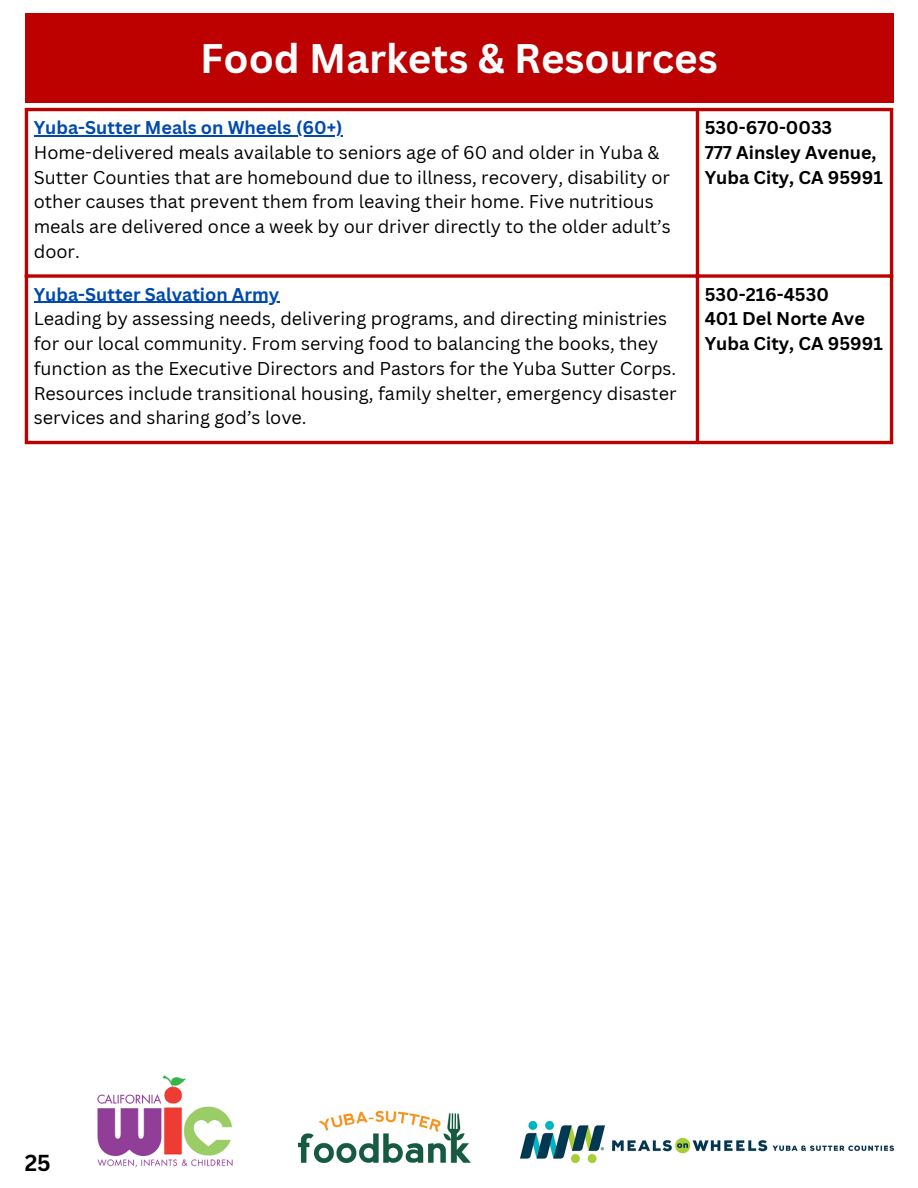
<style>
.page{position:relative;width:918px;height:1188px;background:#fff}
.page>*{position:absolute;margin:0;border:0;box-sizing:border-box;transform-origin:0 0}
.t1{font:700 40.2px "Canva Sans";color:#fff}
.t2{font:700 22.5px "Canva Sans";color:#000}
.t3{font:18px/24.8px "Canva Sans";color:#000}
.t4{font:700 18px "Canva Sans";color:#000}
.t5{font:700 18px "Canva Sans";color:#004aad}
</style>
<div class="page">
<hr style="left:34px;top:135px;width:258px;height:1px;background:#004aad">
<hr style="left:296px;top:135px;width:47px;height:1px;background:#004aad">
<hr style="left:34px;top:302px;width:245px;height:1px;background:#004aad">
<hr style="left:25px;top:111px;width:3px;height:330px;background:#bd0000">
<hr style="left:696px;top:111px;width:3px;height:330px;background:#bd0000">
<hr style="left:890px;top:111px;width:3px;height:330px;background:#bd0000">
<hr style="left:25px;top:108px;width:868px;height:3px;background:#bd0000">
<svg style="left:28px;top:274px;width:862px;height:4px;background:#c62727"></svg>
<hr style="left:25px;top:441px;width:868px;height:3px;background:#bd0000">
<div style="left:25px;top:13px;width:868px;height:89px;background:#bd0000"></div>
<img style="left:299px;top:1110px;width:172px;height:53px">
<img style="left:97px;top:1075px;width:136px;height:93px">
<img style="left:520px;top:1122px;width:374px;height:40px">
<p class="t1" style="left:200px;top:30px;width:519px">Food Markets &amp; Resources</p>
<h1 class="t5" style="left:34px;top:115px;width:310px">Yuba-Sutter Meals on Wheels (60+)</h1>
<p class="t3" style="left:34px;top:140px;width:638px">Home-delivered meals available to seniors age of 60 and older in Yuba &amp;<br>Sutter Counties that are homebound due to illness, recovery, disability or</p>
<p class="t3" style="left:34px;top:189px;width:638px">other causes that prevent them from leaving their home. Five nutritious meals are delivered once a week by our driver directly to the older adult’s door.</p>
<p class="t5" style="left:34px;top:281px;width:247px">Yuba-Sutter Salvation Army</p>
<p class="t3" style="left:34px;top:306px;width:644px">Leading by assessing needs, delivering programs, and directing ministries for our local community. From serving food to balancing the books, they function as the Executive Directors and Pastors for the Yuba Sutter Corps.<br>Resources include transitional housing, family shelter, emergency disaster services and sharing god’s love.</p>
<p class="t4" style="left:705px;top:115px;width:129px">530-670-0033</p>
<p class="t4" style="left:705px;top:140px;width:173px">777 Ainsley Avenue,</p>
<p class="t4" style="left:705px;top:164px;width:180px">Yuba City, CA 95991</p>
<p class="t4" style="left:705px;top:281px;width:126px">530-216-4530</p>
<p class="t4" style="left:705px;top:306px;width:162px">401 Del Norte Ave</p>
<p class="t4" style="left:705px;top:331px;width:180px">Yuba City, CA 95991</p>
<p class="t2" style="left:25px;top:1147px;width:28px">25</p>
</div>
